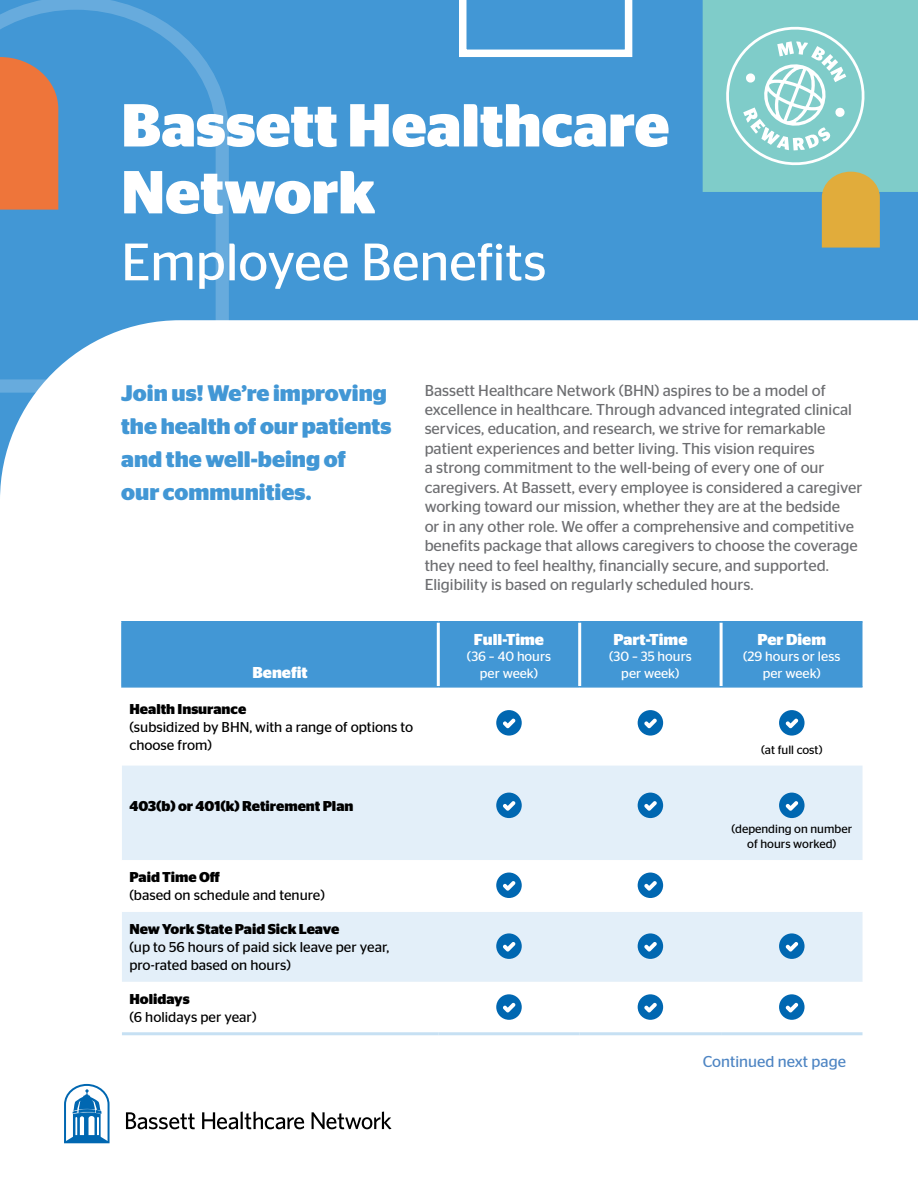
<style>
.page{position:relative;width:918px;height:1188px;background:#fff}
.page>*{position:absolute;margin:0;border:0;box-sizing:border-box;transform-origin:0 0}
.t1{font:700 60.45px/66.9px "Stag Sans";color:#fff}
.t2{font:52.5px "Stag Sans";color:#fff}
.t3{font:700 22.5px/33px "Stag Sans";color:#4297d5}
.t4{font:15.75px/19.5px "Stag Sans";color:#6d6e71}
.t5{font:700 15.75px "Stag Sans";color:#fff}
.t6{font:15.75px "Stag Sans";color:#4e85c3}
.t7{font:14.25px/18px "Stag Sans";color:#000}
.t8{font:700 14.25px "Stag Sans";color:#000}
.t9{font:13.5px/16.5px "Stag Sans";color:#fff;text-align:center}
.t10{font:12px/15px "Stag Sans";color:#000;text-align:center}
</style>
<div class="page">
<div style="left:0;top:0;width:918px;height:1101px;background:#4297d5"></div>
<svg style="left:0;top:0;width:229px;height:320px"></svg>
<div style="left:0;top:320px;width:918px;height:810px;background:#fff"></div>
<svg style="left:459px;top:0;width:174px;height:57px"></svg>
<svg style="left:126px;top:1112px;width:69px;height:17px"></svg>
<svg style="left:202px;top:1112px;width:102px;height:17px"></svg>
<svg style="left:312px;top:1112px;width:80px;height:17px"></svg>
<svg style="left:63px;top:1083px;width:48px;height:61px"></svg>
<svg style="left:703px;top:0;width:215px;height:248px"></svg>
<svg style="left:0;top:57px;width:58px;height:153px;background:#e17745"></svg>
<svg style="left:123px;top:622px;width:739px;height:64px"></svg>
<div style="left:122px;top:766px;width:740px;height:94px;background:#e3eff9"></div>
<svg style="left:122px;top:860px;width:740px;height:172px;background:#f3f8fc"></svg>
<hr style="left:437px;top:622px;width:3px;height:64px;background:#fff">
<hr style="left:578px;top:622px;width:3px;height:64px;background:#fff">
<hr style="left:720px;top:622px;width:3px;height:64px;background:#fff">
<hr style="left:121px;top:621px;width:317px;height:1px;background:#4297d5">
<hr style="left:121px;top:622px;width:2px;height:64px;background:#4297d5">
<hr style="left:438px;top:621px;width:142px;height:1px;background:#4297d5">
<hr style="left:580px;top:621px;width:141px;height:1px;background:#4297d5">
<hr style="left:721px;top:621px;width:142px;height:1px;background:#4297d5">
<hr style="left:121px;top:686px;width:317px;height:2px;background:#4297d5">
<hr style="left:438px;top:686px;width:142px;height:2px;background:#4297d5">
<hr style="left:580px;top:686px;width:141px;height:2px;background:#4297d5">
<hr style="left:721px;top:686px;width:142px;height:2px;background:#4297d5">
<hr style="left:122px;top:1032px;width:316px;height:3px;background:#c6e0f3">
<hr style="left:438px;top:1032px;width:142px;height:3px;background:#c6e0f3">
<hr style="left:580px;top:1032px;width:141px;height:3px;background:#c6e0f3">
<hr style="left:721px;top:1032px;width:142px;height:3px;background:#c6e0f3">
<div style="left:496px;top:710px;width:26px;height:26px;background:#0067b1;border-radius:50%"></div>
<svg style="left:503px;top:719px;width:13px;height:9px"></svg>
<div style="left:638px;top:710px;width:25px;height:26px;background:#0067b1;border-radius:50%"></div>
<svg style="left:644px;top:719px;width:13px;height:9px"></svg>
<div style="left:779px;top:710px;width:26px;height:26px;background:#0067b1;border-radius:50%"></div>
<svg style="left:786px;top:719px;width:12px;height:9px"></svg>
<div style="left:496px;top:793px;width:26px;height:25px;background:#0067b1;border-radius:50%"></div>
<svg style="left:503px;top:801px;width:13px;height:10px"></svg>
<div style="left:638px;top:793px;width:25px;height:25px;background:#0067b1;border-radius:50%"></div>
<svg style="left:644px;top:801px;width:13px;height:10px"></svg>
<div style="left:779px;top:793px;width:26px;height:25px;background:#0067b1;border-radius:50%"></div>
<svg style="left:786px;top:801px;width:12px;height:10px"></svg>
<div style="left:496px;top:873px;width:26px;height:25px;background:#0067b1;border-radius:50%"></div>
<svg style="left:503px;top:881px;width:13px;height:10px"></svg>
<div style="left:638px;top:873px;width:25px;height:25px;background:#0067b1;border-radius:50%"></div>
<svg style="left:644px;top:881px;width:13px;height:10px"></svg>
<div style="left:496px;top:933px;width:26px;height:26px;background:#0067b1;border-radius:50%"></div>
<svg style="left:503px;top:942px;width:13px;height:10px"></svg>
<div style="left:638px;top:933px;width:25px;height:26px;background:#0067b1;border-radius:50%"></div>
<svg style="left:644px;top:942px;width:13px;height:10px"></svg>
<div style="left:779px;top:933px;width:26px;height:26px;background:#0067b1;border-radius:50%"></div>
<svg style="left:786px;top:942px;width:12px;height:10px"></svg>
<div style="left:496px;top:994px;width:26px;height:26px;background:#0067b1;border-radius:50%"></div>
<svg style="left:503px;top:1003px;width:13px;height:9px"></svg>
<div style="left:638px;top:994px;width:25px;height:26px;background:#0067b1;border-radius:50%"></div>
<svg style="left:644px;top:1003px;width:13px;height:9px"></svg>
<div style="left:779px;top:994px;width:26px;height:26px;background:#0067b1;border-radius:50%"></div>
<svg style="left:786px;top:1003px;width:12px;height:9px"></svg>
<h1 class="t1" style="left:121px;top:92px;width:550px">Bassett Healthcare<br>Network</h1>
<h2 class="t2" style="left:121px;top:232px;width:427px">Employee Benefits</h2>
<h3 class="t3" style="left:121px;top:377px;width:272px">Join us! We’re improving the health of our patients and the well-being of<br>our communities.</h3>
<p class="t4" style="left:425px;top:380px;width:439px">Bassett Healthcare Network (BHN) aspires to be a model of excellence in healthcare. Through advanced integrated clinical services, education, and research, we strive for remarkable patient experiences and better living. This vision requires<br>a strong commitment to the well-being of every one of our caregivers. At Bassett, every employee is considered a caregiver working toward our mission, whether they are at the bedside<br>or in any other role. We offer a comprehensive and competitive benefits package that allows caregivers to choose the coverage they need to feel healthy, financially secure, and supported.<br>Eligibility is based on regularly scheduled hours.</p>
<p class="t5" style="left:253px;top:663px;width:57px">Benefit</p>
<p class="t8" style="left:129px;top:700px;width:118px">Health Insurance</p>
<p class="t7" style="left:129px;top:717px;width:285px">(subsidized by BHN, with a range of options to choose from)</p>
<p class="t8" style="left:129px;top:798px;width:226px">403(b) or 401(k) Retirement Plan</p>
<p class="t8" style="left:129px;top:869px;width:92px">Paid Time Off</p>
<p class="t7" style="left:129px;top:886px;width:197px">(based on schedule and tenure)</p>
<p class="t8" style="left:129px;top:921px;width:211px">New York State Paid Sick Leave</p>
<p class="t7" style="left:129px;top:938px;width:261px">(up to 56 hours of paid sick leave per year, pro-rated based on hours)</p>
<p class="t8" style="left:129px;top:991px;width:62px">Holidays</p>
<p class="t7" style="left:129px;top:1008px;width:129px">(6 holidays per year)</p>
<p class="t5" style="left:474px;top:630px;width:72px">Full-Time</p>
<p class="t9" style="left:467px;top:648px;width:86px">(36 – 40 hours per week)</p>
<p class="t5" style="left:613px;top:630px;width:76px">Part-Time</p>
<p class="t9" style="left:609px;top:648px;width:84px">(30 – 35 hours per week)</p>
<p class="t5" style="left:758px;top:630px;width:70px">Per Diem</p>
<p class="t9" style="left:743px;top:648px;width:99px">(29 hours or less per week)</p>
<p class="t10" style="left:761px;top:742px;width:63px">(at full cost)</p>
<p class="t10" style="left:731px;top:821px;width:122px">(depending on number of hours worked)</p>
<p class="t6" style="left:703px;top:1052px;width:145px">Continued next page</p>
</div>
